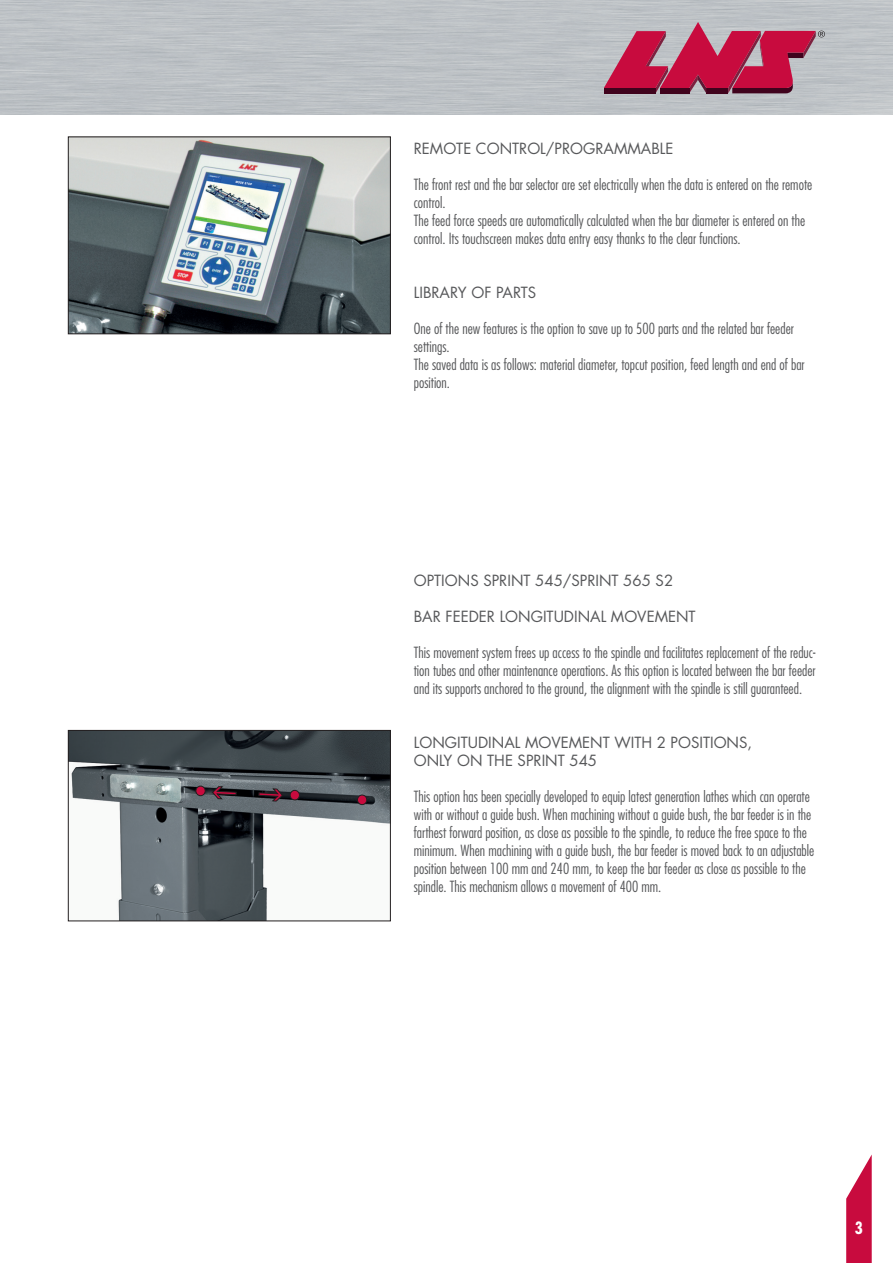
<style>
.page{position:relative;width:893px;height:1263px;background:#fff}
.page>*{position:absolute;margin:0;border:0;box-sizing:border-box;transform-origin:0 0}
.t1{font:700 condensed 16.5px "Futura";color:#fff}
.t2{font:300 condensed 15px/18px "Futura Std";color:#57585a;text-align:justify}
.t3{font:300 condensed 15px/18px "Futura";color:#57585a}
.t4{font:15px/18px "Futura Std";color:#57585a}
.t5{font:15px "Futura";color:#57585a}
</style>
<div class="page">
<div style="left:0;top:0;width:893px;height:115px;background:#bdc1c6"></div>
<svg style="left:604px;top:22px;width:221px;height:71px;background:#b95271"></svg>
<svg style="left:846px;top:1154px;width:26px;height:109px"></svg>
<img style="left:70px;top:139px;width:319px;height:193px">
<div style="left:68px;top:137px;width:323px;height:197px;border:1px solid #231f20"></div>
<img style="left:70px;top:732px;width:319px;height:187px">
<div style="left:68px;top:730px;width:323px;height:191px;border:1px solid #231f20"></div>
<svg style="left:258px;top:788px;width:25px;height:14px"></svg>
<svg style="left:212px;top:786px;width:25px;height:13px"></svg>
<div style="left:357px;top:795px;width:10px;height:10px;background:#c80b3e;border-radius:50%"></div>
<div style="left:357px;top:795px;width:10px;height:10px;border:1px solid #231f20;border-radius:50%"></div>
<div style="left:196px;top:786px;width:9px;height:10px;background:#c80b3e;border-radius:50%"></div>
<div style="left:196px;top:786px;width:9px;height:10px;border:1px solid #231f20;border-radius:50%"></div>
<div style="left:290px;top:790px;width:9px;height:10px;background:#c80b3e;border-radius:50%"></div>
<div style="left:290px;top:790px;width:10px;height:10px;border:1px solid #231f20;border-radius:50%"></div>
<p class="t5" style="left:414px;top:138px;width:261px">REMOTE CONTROL/PROGRAMMABLE</p>
<p class="t3" style="left:414px;top:175px;width:400px">The front rest and the bar selector are set electrically when the data is entered on the remote control.<br>The feed force speeds are automatically calculated when the bar diameter is entered on the control. Its touchscreen makes data entry easy thanks to the clear functions.</p>
<p class="t5" style="left:414px;top:282px;width:124px">LIBRARY OF PARTS</p>
<p class="t3" style="left:414px;top:319px;width:392px">One of the new features is the option to save up to 500 parts and the related bar feeder settings.<br>The saved data is as follows: material diameter, topcut position, feed length and end of bar position.</p>
<p class="t4" style="left:414px;top:572px;width:261px">OPTIONS SPRINT 545/SPRINT 565 S2</p>
<p class="t4" style="left:414px;top:608px;width:283px">BAR FEEDER LONGITUDINAL MOVEMENT</p>
<p class="t2" style="left:414px;top:644px;width:403px">This movement system frees up access to the spindle and facilitates replacement of the reduc&shy;tion tubes and other maintenance operations. As this option is located between the bar feeder and its supports anchored to the ground, the alignment with the spindle is still guaranteed.</p>
<p class="t4" style="left:414px;top:734px;width:340px">LONGITUDINAL MOVEMENT WITH 2 POSITIONS,<br>ONLY ON THE SPRINT 545</p>
<p class="t2" style="left:414px;top:788px;width:402px;text-align:left">This option has been specially developed to equip latest generation lathes which can operate with or without a guide bush. When machining without a guide bush, the bar feeder is in the farthest forward position, as close as possible to the spindle, to reduce the free space to the minimum. When machining with a guide bush, the bar feeder is moved back to an adjustable position between 100 mm and 240 mm, to keep the bar feeder as close as possible to the spindle. This mechanism allows a movement of 400 mm.</p>
<p class="t1" style="left:855px;top:1217px;width:10px">3</p>
</div>
